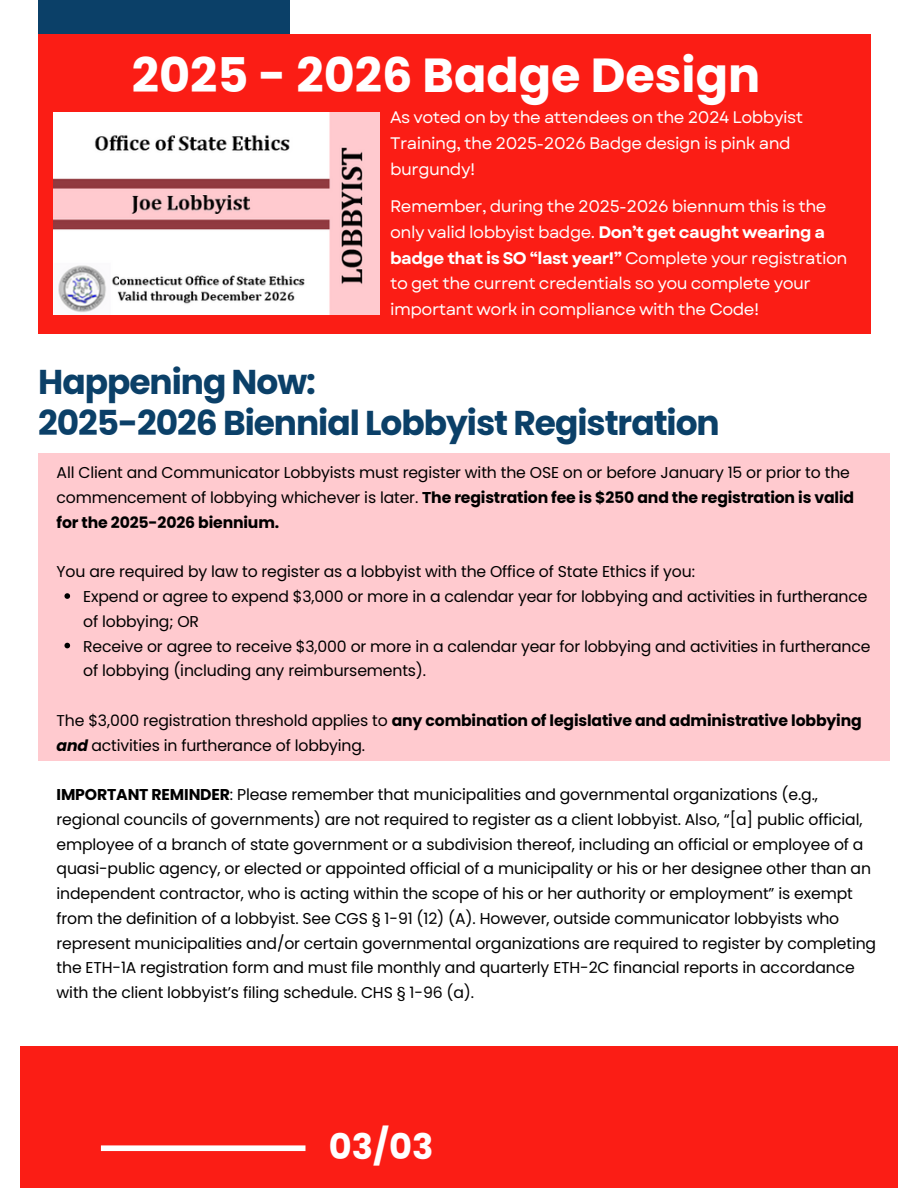
<style>
.page{position:relative;width:918px;height:1188px;background:#fff}
.page>*{position:absolute;margin:0;border:0;box-sizing:border-box;transform-origin:0 0}
.t1{font:700 47.7px "Poppins";color:#fff}
.t2{font:700 35.25px "Poppins";color:#fff}
.t3{font:700 34.5px/40.5px "Poppins";letter-spacing:-.03em;color:#0b4068}
.t4{font:16.65px/25.7px "Garet";letter-spacing:-.03em;color:#fff}
.t5{font:15.75px/24.8px "Poppins";letter-spacing:-.01em;color:#000}
.s1{font-weight:700}
.s2{font-weight:700;font-style:italic}
</style>
<div class="page">
<div style="left:38px;top:0;width:251px;height:334px;background:#0b4068"></div>
<div style="left:38px;top:34px;width:833px;height:300px;background:#fb1d15"></div>
<div style="left:20px;top:1046px;width:878px;height:142px;background:#fb1d15"></div>
<div style="left:101px;top:1145px;width:204px;height:6px;background:#fff"></div>
<img style="left:53px;top:112px;width:326px;height:203px">
<div style="left:38px;top:453px;width:851px;height:307px;background:#ffcacf"></div>
<svg style="left:64px;top:593px;width:6px;height:6px"></svg>
<svg style="left:64px;top:643px;width:6px;height:5px"></svg>
<p class="t1" style="left:132px;top:42px;width:630px">2025 - 2026 Badge Design</p>
<p class="t4" style="left:390px;top:105px;width:414px">As voted on by the attendees on the 2024 Lobbyist<br>Training, the 2025-2026 Badge design is pink and burgundy!</p>
<p class="t4" style="left:390px;top:194px;width:459px">Remember, during the 2025-2026 biennum this is the only valid lobbyist badge. <span class="s1">Don’t get caught wearing a badge that is SO “last year!”</span> Complete your registration to get the current credentials so you complete your important work in compliance with the Code!</p>
<p class="t3" style="left:38px;top:362px;width:683px">Happening Now:<br>2025-2026 Biennial Lobbyist Registration</p>
<h1 class="t5" style="left:57px;top:461px;width:799px">All Client and Communicator Lobbyists must register with the OSE on or before January 15 or prior to the commencement of lobbying whichever is later. <span class="s1">The registration fee is $250 and the registration is valid for the 2025-2026 biennium.</span></h1>
<p class="t5" style="left:57px;top:560px;width:640px">You are required by law to register as a lobbyist with the Office of State Ethics if you:</p>
<p class="t5" style="left:83px;top:584px;width:786px">Expend or agree to expend $3,000 or more in a calendar year for lobbying and activities in furtherance of lobbying; OR</p>
<p class="t5" style="left:83px;top:634px;width:789px">Receive or agree to receive $3,000 or more in a calendar year for lobbying and activities in furtherance of lobbying (including any reimbursements).</p>
<h3 class="t5" style="left:57px;top:708px;width:807px">The $3,000 registration threshold applies to <span class="s1">any combination of legislative and administrative lobbying </span><span class="s2">and</span> activities in furtherance of lobbying.</h3>
<p class="t5" style="left:57px;top:782px;width:821px"><span class="s1">IMPORTANT REMINDER</span>: Please remember that municipalities and governmental organizations (e.g., regional councils of governments) are not required to register as a client lobbyist. Also, “[a] public official, employee of a branch of state government or a subdivision thereof, including an official or employee of a quasi-public agency, or elected or appointed official of a municipality or his or her designee other than an independent contractor, who is acting within the scope of his or her authority or employment” is exempt from the definition of a lobbyist. See CGS § 1-91 (12) (A). However, outside communicator lobbyists who represent municipalities and/or certain governmental organizations are required to register by completing the ETH-1A registration form and must file monthly and quarterly ETH-2C financial reports in accordance with the client lobbyist’s filing schedule. CHS § 1-96 (a).</p>
<p class="t2" style="left:329px;top:1122px;width:106px">03/03</p>
</div>
